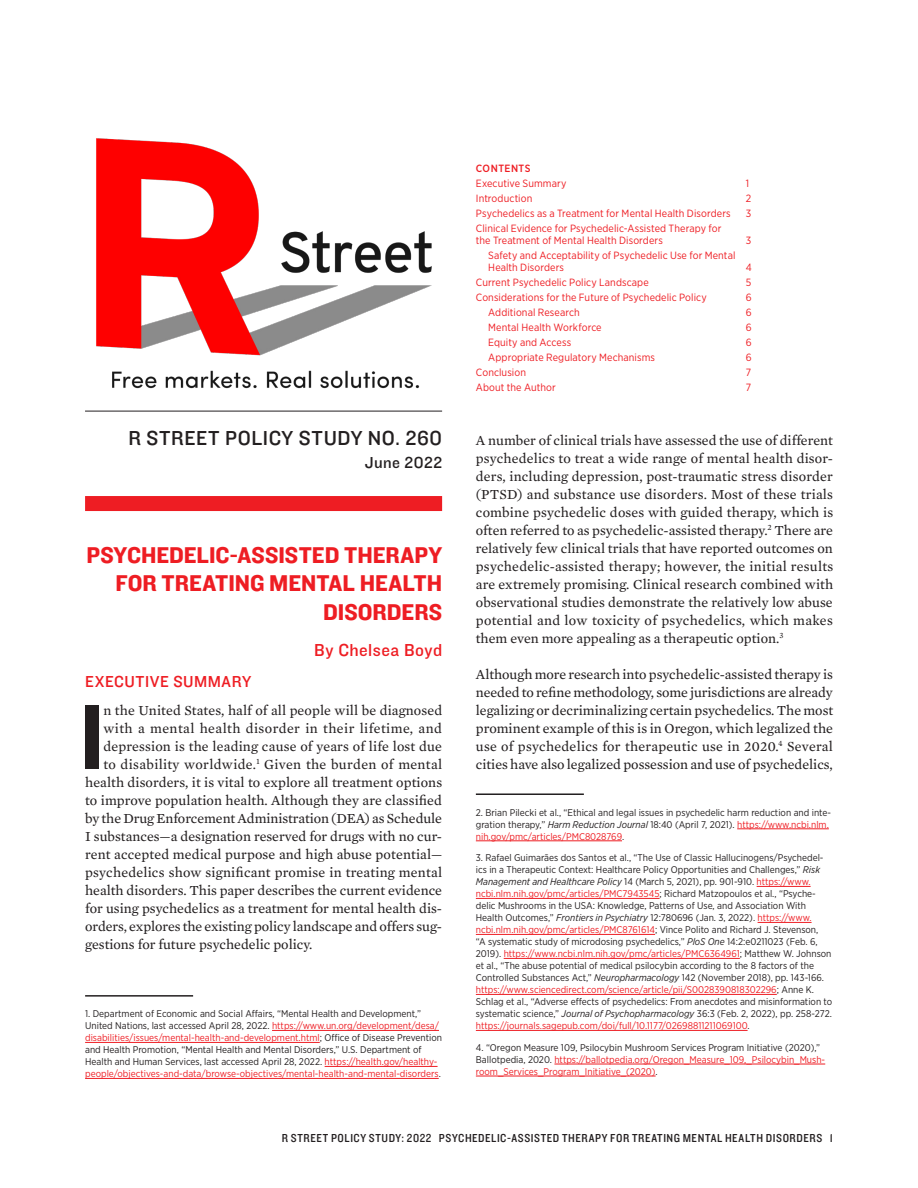
<style>
.page{position:relative;width:918px;height:1188px;background:#fff}
.page>*{position:absolute;margin:0;border:0;box-sizing:border-box;transform-origin:0 0}
.firstbody{font:95.25px "Knockout HTF50 Welterweight";color:#231f20}
.bröd{font:23.7px/28.5px "Knockout HTF51 Middleweight";letter-spacing:-.005em;color:#ee1d23;text-align:right}
.mellanrubrik{font:21px "Knockout HTF31 Junior Middlewt";letter-spacing:.03em;color:#231f20}
.bröd-2{font:18px "Knockout HTF31 Junior Middlewt";letter-spacing:.025em;color:#ee1d23}
.mellanrubrik-2{font:16.5px "Knockout HTF31 Junior Middlewt";letter-spacing:.035em;color:#ee1d23}
.mellanrubrik-3{font:16.5px "Knockout HTF31 Junior Middlewt";letter-spacing:.03em;color:#231f20}
.bröd-3{font:14.1px/18px "Mercury Text G2";color:#231f20;text-align:justify}
.firstbody-2{font:14.1px "Mercury Text G2";letter-spacing:.005em;color:#231f20}
.firstbody-3{font:14.1px "Mercury Text G2";letter-spacing:.025em;color:#231f20}
.firstbody-4{font:14.1px "Mercury Text G2";letter-spacing:.03em;color:#231f20}
.t1{font:12px "Knockout HTF30 Junior Welterwt";letter-spacing:.05em;color:#231f20}
.bröd-4{font:10.5px "Gotham Narrow";letter-spacing:.01em;color:#ee1d23}
.bröd-5{font:500 10.5px "Gotham Narrow";letter-spacing:.045em;color:#ee1d23}
.notes{font:9.75px/12px "Gotham Narrow";color:#231f20}
.notes-2{font:9.75px/12px "Gotham Narrow";color:#ee1d23}
.s1{color:#ee1d23}
.s2{font-style:italic}
.s3{color:#231f20}
</style>
<div class="page">
<hr style="left:85px;top:995px;width:108px;height:2px;background:#231f20">
<hr style="left:272px;top:1030px;width:167px;height:1px;background:#ee1d23">
<hr style="left:85px;top:1042px;width:235px;height:1px;background:#ee1d23">
<hr style="left:325px;top:1066px;width:113px;height:1px;background:#ee1d23">
<hr style="left:85px;top:1078px;width:354px;height:1px;background:#ee1d23">
<hr style="left:85px;top:411px;width:357px;height:1px;background:#231f20">
<div style="left:85px;top:496px;width:357px;height:15px;background:#ee1d23"></div>
<hr style="left:476px;top:793px;width:108px;height:2px;background:#231f20">
<hr style="left:737px;top:829px;width:92px;height:1px;background:#ee1d23">
<hr style="left:476px;top:841px;width:146px;height:1px;background:#ee1d23">
<hr style="left:757px;top:886px;width:54px;height:1px;background:#ee1d23">
<hr style="left:476px;top:898px;width:184px;height:1px;background:#ee1d23">
<hr style="left:758px;top:922px;width:54px;height:1px;background:#ee1d23">
<hr style="left:476px;top:934px;width:179px;height:1px;background:#ee1d23">
<hr style="left:504px;top:958px;width:236px;height:1px;background:#ee1d23">
<hr style="left:476px;top:994px;width:301px;height:1px;background:#ee1d23">
<hr style="left:476px;top:1030px;width:272px;height:1px;background:#ee1d23">
<hr style="left:554px;top:1064px;width:271px;height:1px;background:#ee1d23">
<hr style="left:476px;top:1076px;width:180px;height:1px;background:#ee1d23">
<img style="left:96px;top:138px;width:336px;height:251px">
<p class="mellanrubrik" style="left:128px;top:427px;width:315px">R STREET POLICY STUDY NO. 260</p>
<p class="mellanrubrik-3" style="left:365px;top:453px;width:79px">June 2022</p>
<p class="bröd" style="left:86px;top:541px;width:357px">PSYCHEDELIC-ASSISTED THERAPY<br>FOR TREATING MENTAL HEALTH<br>DISORDERS</p>
<p class="bröd-2" style="left:314px;top:640px;width:130px">By Chelsea Boyd</p>
<p class="mellanrubrik-2" style="left:85px;top:672px;width:168px">EXECUTIVE SUMMARY</p>
<p class="firstbody" style="left:81px;top:688px;width:24px">I</p>
<p class="firstbody-2" style="left:103px;top:702px;width:340px">n the United States, half of all people will be diagnosed</p>
<p class="firstbody-4" style="left:103px;top:720px;width:340px">with a mental health disorder in their lifetime, and</p>
<p class="firstbody-2" style="left:103px;top:738px;width:340px">depression is the leading cause of years of life lost due</p>
<p class="firstbody-3" style="left:103px;top:756px;width:340px">to disability worldwide.<sup>1</sup> Given the burden of mental</p>
<p class="firstbody-2" style="left:85px;top:774px;width:359px">health disorders, it is vital to explore all treatment options</p>
<p class="firstbody-2" style="left:85px;top:792px;width:358px">to improve population health. Although they are classified</p>
<p class="firstbody-2" style="left:85px;top:810px;width:358px">by the Drug Enforcement Administration (DEA) as Schedule</p>
<p class="firstbody-2" style="left:85px;top:828px;width:358px">I substances—a designation reserved for drugs with no cur-</p>
<p class="firstbody-2" style="left:85px;top:846px;width:359px">rent accepted medical purpose and high abuse potential—</p>
<p class="firstbody-2" style="left:85px;top:864px;width:358px">psychedelics show significant promise in treating mental</p>
<p class="firstbody-2" style="left:85px;top:882px;width:359px">health disorders. This paper describes the current evidence</p>
<p class="firstbody-2" style="left:85px;top:900px;width:358px">for using psychedelics as a treatment for mental health dis-</p>
<p class="firstbody-2" style="left:85px;top:918px;width:358px">orders, explores the existing policy landscape and offers sug-</p>
<p class="firstbody-2" style="left:85px;top:936px;width:229px">gestions for future psychedelic policy.</p>
<p class="notes" style="left:85px;top:1008px;width:358px">1. Department of Economic and Social Affairs, “Mental Health and Development,” United Nations, last accessed April 28, 2022. <span class="s1">https://www.un.org/development/desa/ disabilities/issues/mental-health-and-development.html</span>; Office of Disease Prevention and Health Promotion, “Mental Health and Mental Disorders,” U.S. Department of Health and Human Services, last accessed April 28, 2022. <span class="s1">https://health.gov/healthy&shy;people/objectives-and-data/browse-objectives/mental-health-and-mental-disorders</span>.</p>
<p class="bröd-5" style="left:476px;top:162px;width:56px">CONTENTS</p>
<p class="bröd-4" style="left:476px;top:177px;width:92px">Executive Summary</p>
<p class="bröd-4" style="left:746px;top:177px;width:5px">1</p>
<p class="bröd-4" style="left:476px;top:192px;width:58px">Introduction</p>
<p class="bröd-4" style="left:746px;top:192px;width:7px">2</p>
<p class="bröd-4" style="left:476px;top:207px;width:256px">Psychedelics as a Treatment for Mental Health Disorders</p>
<p class="bröd-4" style="left:746px;top:207px;width:7px">3</p>
<p class="bröd-4" style="left:476px;top:222px;width:247px">Clinical Evidence for Psychedelic-Assisted Therapy for</p>
<p class="bröd-4" style="left:476px;top:234px;width:189px">the Treatment of Mental Health Disorders</p>
<p class="bröd-4" style="left:746px;top:234px;width:7px">3</p>
<p class="bröd-4" style="left:488px;top:249px;width:249px">Safety and Acceptability of Psychedelic Use for Mental</p>
<p class="bröd-4" style="left:488px;top:261px;width:77px">Health Disorders</p>
<p class="bröd-4" style="left:746px;top:261px;width:8px">4</p>
<p class="bröd-4" style="left:476px;top:276px;width:174px">Current Psychedelic Policy Landscape</p>
<p class="bröd-4" style="left:746px;top:276px;width:7px">5</p>
<p class="bröd-4" style="left:476px;top:291px;width:232px">Considerations for the Future of Psychedelic Policy</p>
<p class="bröd-4" style="left:746px;top:291px;width:7px">6</p>
<p class="bröd-4" style="left:488px;top:306px;width:93px">Additional Research</p>
<p class="bröd-4" style="left:746px;top:306px;width:7px">6</p>
<p class="bröd-4" style="left:488px;top:321px;width:115px">Mental Health Workforce</p>
<p class="bröd-4" style="left:746px;top:321px;width:7px">6</p>
<p class="bröd-4" style="left:488px;top:336px;width:84px">Equity and Access</p>
<p class="bröd-4" style="left:746px;top:336px;width:7px">6</p>
<p class="bröd-4" style="left:488px;top:351px;width:168px">Appropriate Regulatory Mechanisms</p>
<p class="bröd-4" style="left:746px;top:351px;width:7px">6</p>
<p class="bröd-4" style="left:476px;top:366px;width:52px">Conclusion</p>
<p class="bröd-4" style="left:746px;top:366px;width:7px">7</p>
<p class="bröd-4" style="left:476px;top:381px;width:81px">About the Author</p>
<p class="bröd-4" style="left:746px;top:381px;width:7px">7</p>
<p class="bröd-3" style="left:476px;top:431px;width:359px">A number of clinical trials have assessed the use of different psychedelics to treat a wide range of mental health disor&shy;ders, including depression, post-traumatic stress disorder (PTSD) and substance use disorders. Most of these trials combine psychedelic doses with guided therapy, which is often referred to as psychedelic-assisted therapy.<sup>2</sup> There are relatively few clinical trials that have reported outcomes on psychedelic-assisted therapy; however, the initial results are extremely promising. Clinical research combined with observational studies demonstrate the relatively low abuse potential and low toxicity of psychedelics, which makes them even more appealing as a therapeutic option.<sup>3</sup></p>
<p class="bröd-3" style="left:476px;top:665px;width:359px">Although more research into psychedelic-assisted therapy is needed to refine methodology, some jurisdictions are already legalizing or decriminalizing certain psychedelics. The most prominent example of this is in Oregon, which legalized the use of psychedelics for therapeutic use in 2020.<sup>4</sup> Several cities have also legalized possession and use of psychedelics,</p>
<p class="notes" style="left:476px;top:806px;width:357px">2. Brian Pilecki et al., “Ethical and legal issues in psychedelic harm reduction and inte&shy;gration therapy,” <span class="s2">Harm Reduction Journal</span> 18:40 (April 7, 2021). <span class="s1">https://www.ncbi.nlm. nih.gov/pmc/articles/PMC8028769</span>.</p>
<p class="notes" style="left:476px;top:852px;width:358px">3. Rafael Guimarães dos Santos et al., “The Use of Classic Hallucinogens/Psychedel&shy;ics in a Therapeutic Context: Healthcare Policy Opportunities and Challenges,” <span class="s2">Risk Management and Healthcare Policy</span> 14 (March 5, 2021), pp. 901-910. <span class="s1">https://www. ncbi.nlm.nih.gov/pmc/articles/PMC7943545</span>; Richard Matzopoulos et al., “Psyche&shy;delic Mushrooms in the USA: Knowledge, Patterns of Use, and Association With Health Outcomes,” <span class="s2">Frontiers in Psychiatry</span> 12:780696 (Jan. 3, 2022). <span class="s1">https://www. ncbi.nlm.nih.gov/pmc/articles/PMC8761614</span>; Vince Polito and Richard J. Stevenson,<br>“A systematic study of microdosing psychedelics,” <span class="s2">PloS One</span> 14:2:e0211023 (Feb. 6, 2019). <span class="s1">https://www.ncbi.nlm.nih.gov/pmc/articles/PMC6364961</span>; Matthew W. Johnson et al., “The abuse potential of medical psilocybin according to the 8 factors of the Controlled Substances Act,” <span class="s2">Neuropharmacology</span> 142 (November 2018), pp. 143-166. <span class="s1">https://www.sciencedirect.com/science/article/pii/S0028390818302296</span>; Anne K.<br>Schlag et al., “Adverse effects of psychedelics: From anecdotes and misinformation to systematic science,” <span class="s2">Journal of Psychopharmacology</span> 36:3 (Feb. 2, 2022), pp. 258-272. <span class="s1">https://journals.sagepub.com/doi/full/10.1177/02698811211069100</span>.</p>
<p class="notes-2" style="left:476px;top:1041px;width:351px"><span class="s3">4. “Oregon Measure 109, Psilocybin Mushroom Services Program Initiative (2020),”<br>Ballotpedia, 2020.</span> https://ballotpedia.org/Oregon_Measure_109,_Psilocybin_Mush&shy;room_Services_Program_Initiative_(2020)<span class="s3">.</span></p>
<p class="t1" style="left:282px;top:1132px;width:553px">R STREET POLICY STUDY: 2022 PSYCHEDELIC-ASSISTED THERAPY FOR TREATING MENTAL HEALTH DISORDERS 1</p>
</div>
